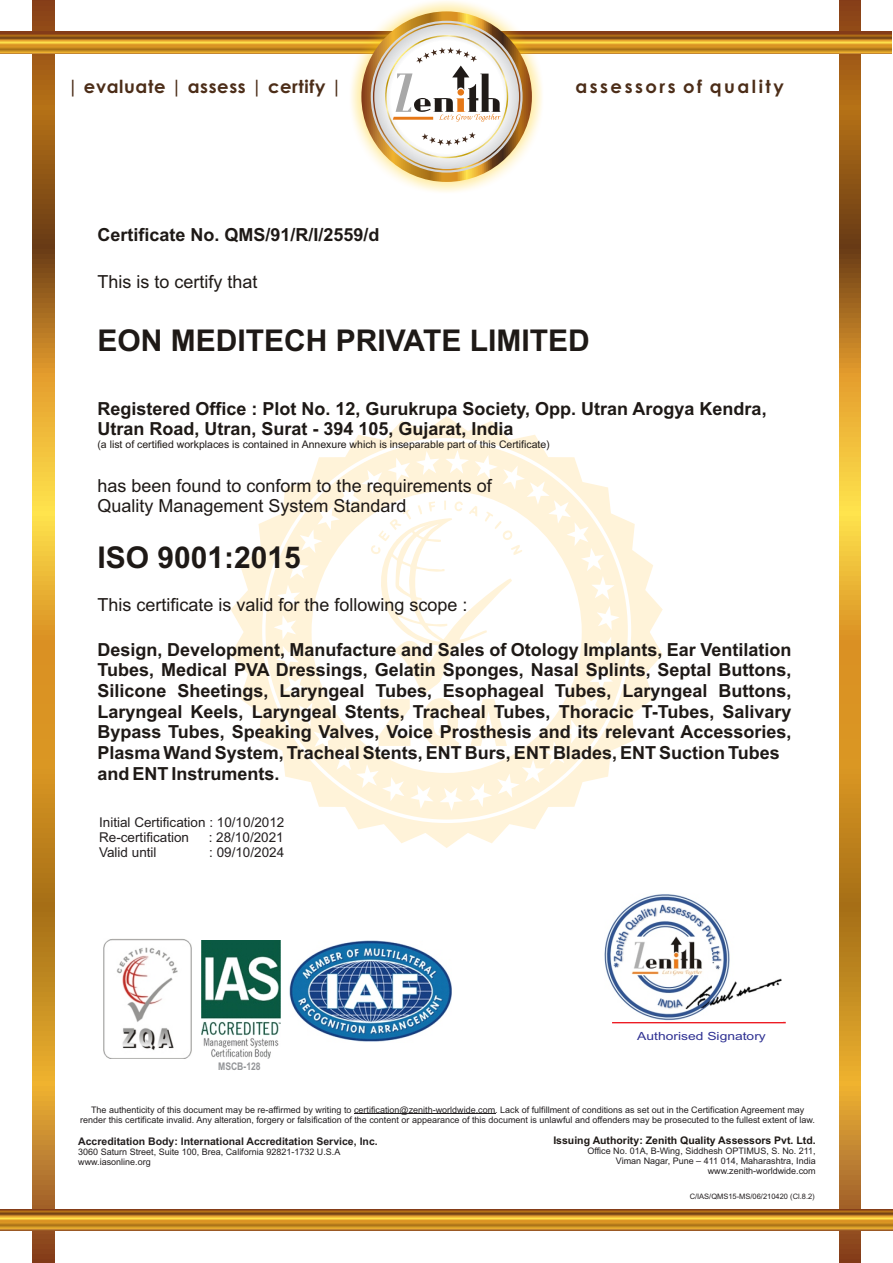
<style>
.page{position:relative;width:893px;height:1263px;background:#fff}
.page>*{position:absolute;margin:0;border:0;box-sizing:border-box;transform-origin:0 0}
.t1{font:700 30px "Arial";color:#1e1916}
.t2{font:700 18px/20.7px "Arial";color:#1e1916}
.t3{font:18px "Arial";color:#1e1916}
.t4{font:700 18px "Century Gothic";letter-spacing:.035em;color:#4c2d18}
.t5{font:700 18px "Century Gothic";letter-spacing:.14em;color:#4c2d18}
.t6{font:13.5px/15.1px "Arial";color:#231f20}
.t7{font:11.25px "Arial";color:#2e3092;scale:1.23 1}
.t8{font:10.5px "Arial";color:#1e1916}
.t9{font:700 10.5px "Arial";color:#231f20}
.t10{font:700 10.5px "Arial";color:#1e1916}
.t11{font:700 10.5px "Arial Narrow";color:#939598}
.t12{font:9px/10.2px "Arial";color:#231f20;text-align:center}
.t13{font:7.5px "Arial";color:#231f20}
</style>
<div class="page">
<svg style="left:33px;top:1px;width:22px;height:1262px;background:#c28725"></svg>
<svg style="left:839px;top:1px;width:22px;height:1262px;background:#c28725"></svg>
<svg style="left:0;top:32px;width:891px;height:21px;background:#be8223"></svg>
<svg style="left:0;top:1209px;width:893px;height:22px;background:#c08525"></svg>
<div style="left:349px;top:0;width:195px;height:194px;background:#ffcb04;opacity:.69"></div>
<svg style="left:361px;top:11px;width:171px;height:171px;background:#bc8436"></svg>
<img style="left:373px;top:23px;width:147px;height:147px">
<svg style="left:231px;top:416px;width:432px;height:432px"></svg>
<svg style="left:369px;top:500px;width:153px;height:251px"></svg>
<hr style="left:612px;top:1022px;width:174px;height:1px;background:#ed1c24">
<hr style="left:354px;top:1114px;width:141px;height:1px;background:#231f20">
<img style="left:103px;top:939px;width:89px;height:119px">
<img style="left:201px;top:940px;width:79px;height:118px">
<img style="left:289px;top:940px;width:163px;height:102px">
<img style="left:604px;top:894px;width:178px;height:127px">
<p class="t4" style="left:68px;top:80px;width:276px">| evaluate | assess | certify |</p>
<p class="t5" style="left:575px;top:80px;width:210px">assessors of quality</p>
<p class="t2" style="left:97px;top:226px;width:284px">Certificate No. QMS/91/R/I/2559/d</p>
<p class="t3" style="left:97px;top:275px;width:162px">This is to certify that</p>
<h1 class="t1" style="left:97px;top:329px;width:494px">EON MEDITECH PRIVATE LIMITED</h1>
<p class="t2" style="left:97px;top:400px;width:671px;line-height:20.1px">Registered Office : Plot No. 12, Gurukrupa Society, Opp. Utran Arogya Kendra,<br>Utran Road, Utran, Surat - 394 105, Gujarat, India</p>
<p class="t8" style="left:97px;top:440px;width:454px">(a list of certified workplaces is contained in Annexure which is inseparable part of this Certificate)</p>
<p class="t3" style="left:97px;top:479px;width:396px">has been found to conform to the requirements of</p>
<p class="t3" style="left:97px;top:499px;width:311px">Quality Management System Standard</p>
<h1 class="t1" style="left:97px;top:546px;width:205px">ISO 9001:2015</h1>
<p class="t3" style="left:97px;top:598px;width:372px">This certificate is valid for the following scope :</p>
<p class="t2" style="left:97px;top:640px;width:696px">Design, Development, Manufacture and Sales of Otology Implants, Ear Ventilation</p>
<p class="t2" style="left:97px;top:661px;width:695px">Tubes, Medical PVA Dressings, Gelatin Sponges, Nasal Splints, Septal Buttons,</p>
<p class="t2" style="left:97px;top:682px;width:695px">Silicone Sheetings, Laryngeal Tubes, Esophageal Tubes, Laryngeal Buttons,</p>
<p class="t2" style="left:97px;top:703px;width:695px;text-align:justify">Laryngeal Keels, Laryngeal Stents, Tracheal Tubes, Thoracic T-Tubes, Salivary Bypass Tubes, Speaking Valves, Voice Prosthesis and its relevant Accessories, Plasma Wand System, Tracheal Stents, ENT Burs, ENT Blades, ENT Suction Tubes</p>
<p class="t2" style="left:97px;top:765px;width:184px">and ENT Instruments.</p>
<p class="t6" style="left:99px;top:816px;width:187px">Initial Certification : 10/10/2012<br>Re-certification</p>
<p class="t6" style="left:209px;top:831px;width:77px">: 28/10/2021</p>
<p class="t6" style="left:99px;top:846px;width:59px">Valid until</p>
<p class="t6" style="left:209px;top:846px;width:77px">: 09/10/2024</p>
<p class="t11" style="left:218px;top:1063px;width:44px">MSCB-128</p>
<p class="t7" style="left:637px;top:1031px;width:106px">Authorised Signatory</p>
<p class="t12" style="left:80px;top:1105px;width:736px">The authenticity of this document may be re-affirmed by writing to certification@zenith-worldwide.com. Lack of fulfillment of conditions as set out in the Certification Agreement may render this certificate invalid. Any alteration, forgery or falsification of the content or appearance of this document is unlawful and offenders may be prosecuted to the fullest extent of law.</p>
<p class="t12" style="left:78px;top:1147px;width:264px">3060 Saturn Street, Suite 100, Brea, California 92821-1732 U.S.A</p>
<p class="t10" style="left:553px;top:1136px;width:264px">Issuing Authority: Zenith Quality Assessors Pvt. Ltd.</p>
<p class="t9" style="left:78px;top:1138px;width:301px">Accreditation Body: International Accreditation Service, Inc.</p>
<p class="t12" style="left:78px;top:1158px;width:74px">www.iasonline.org</p>
<p class="t12" style="left:587px;top:1146px;width:230px;text-align:right">Office No. 01A, B-Wing, Siddhesh OPTIMUS, S. No. 211,<br>Viman Nagar, Pune – 411 014, Maharashtra, India www.zenith-worldwide.com</p>
<p class="t13" style="left:690px;top:1193px;width:127px">C/IAS/QMS15-MS/06/210420 (Cl.8.2)</p>
</div>
